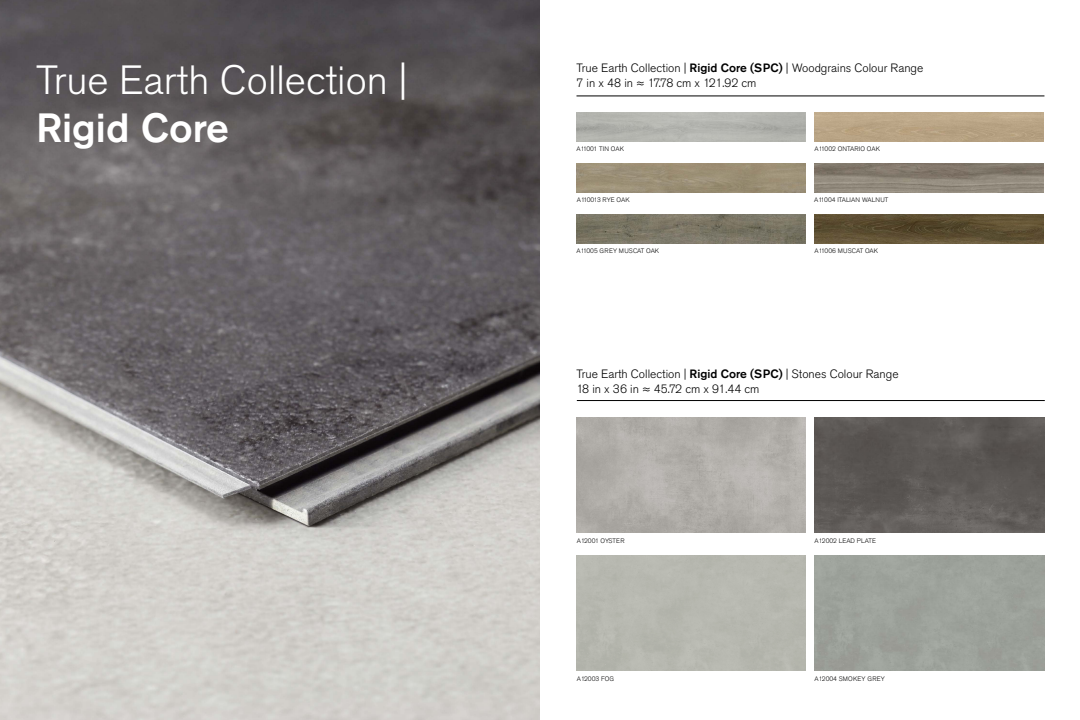
<style>
.page{position:relative;width:1080px;height:720px;background:#fff}
.page>*{position:absolute;margin:0;border:0;box-sizing:border-box;transform-origin:0 0}
.t1{font:300 40.5px "Akzidenz Grotesk Pro";color:#fff}
.t2{font:500 40.5px "Akzidenz Grotesk Pro";color:#fff}
.t3{font:300 12px/14.4px "Akzidenz Grotesk Pro";color:#000}
.t4{font:300 6.5px "Akzidenz Grotesk Pro";color:#000}
.s1{font-weight:500}
</style>
<div class="page">
<hr style="left:576px;top:96px;width:468px;height:1px;background:#000">
<img style="left:814px;top:417px;width:230px;height:116px">
<hr style="left:577px;top:400px;width:468px;height:1px;background:#000">
<img style="left:576px;top:215px;width:229px;height:28px">
<img style="left:815px;top:215px;width:229px;height:28px">
<img style="left:577px;top:164px;width:229px;height:28px">
<img style="left:814px;top:164px;width:229px;height:28px">
<img style="left:0;top:0;width:540px;height:720px">
<h1 class="t1" style="left:36px;top:53px;width:373px">True Earth Collection |</h1>
<h1 class="t2" style="left:36px;top:102px;width:195px">Rigid Core</h1>
<p class="t3" style="left:576px;top:61px;width:348px">True Earth Collection | <span class="s1">Rigid Core (SPC)</span> | Woodgrains Colour Range<br>7 in x 48 in ≈ 17.78 cm x 121.92 cm</p>
<p class="t4" style="left:577px;top:145px;width:49px">A11001 TIN OAK</p>
<p class="t4" style="left:815px;top:145px;width:67px">A11002 ONTARIO OAK</p>
<p class="t4" style="left:577px;top:196px;width:54px">A110013 RYE OAK</p>
<p class="t4" style="left:814px;top:196px;width:76px">A11004 ITALIAN WALNUT</p>
<p class="t4" style="left:577px;top:247px;width:84px">A11005 GREY MUSCAT OAK</p>
<p class="t4" style="left:815px;top:247px;width:65px">A11006 MUSCAT OAK</p>
<p class="t3" style="left:576px;top:367px;width:324px">True Earth Collection | <span class="s1">Rigid Core (SPC)</span> | Stones Colour Range<br>18 in x 36 in ≈ 45.72 cm x 91.44 cm</p>
<p class="t4" style="left:577px;top:536px;width:49px">A12001 OYSTER</p>
<p class="t4" style="left:577px;top:674px;width:39px">A12003 FOG</p>
<p class="t4" style="left:815px;top:536px;width:63px">A12002 LEAD PLATE</p>
<p class="t4" style="left:815px;top:674px;width:72px">A12004 SMOKEY GREY</p>
</div>
